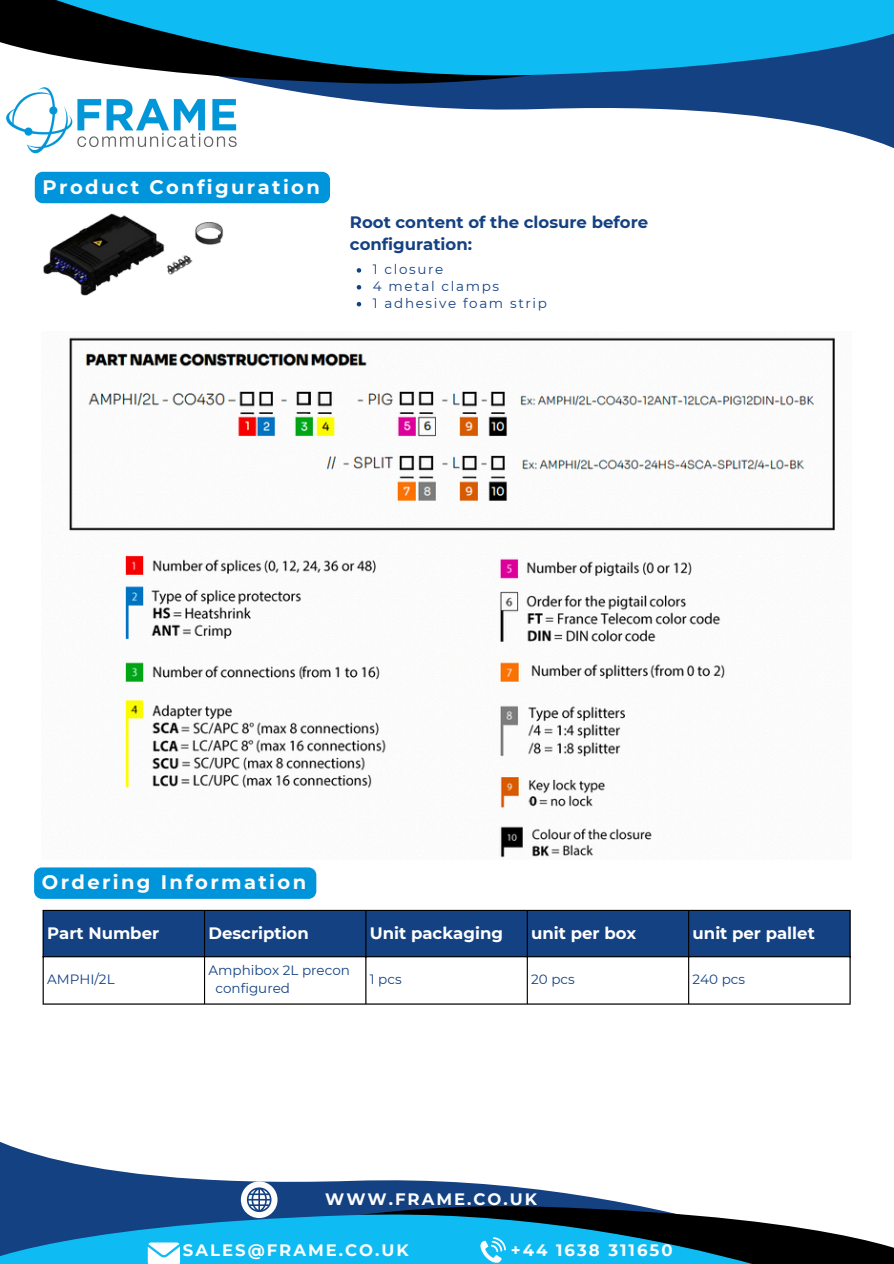
<style>
.page{position:relative;width:894px;height:1264px;background:#fff}
.page>*{position:absolute;margin:0;border:0;box-sizing:border-box;transform-origin:0 0}
.t1{font:700 19.5px "Montserrat";letter-spacing:.12em;color:#fdfdfd}
.t2{font:700 16.5px "Montserrat";color:#fff}
.t3{font:700 16.5px "Montserrat";letter-spacing:.12em;color:#fdfdfd}
.t4{font:700 16.5px/22.5px "Montserrat";color:#144182}
.t5{font:13.5px "Montserrat";color:#144182}
.t6{font:13.5px "Montserrat";letter-spacing:.12em;color:#144182}
</style>
<div class="page">
<svg style="left:305px;top:93px;width:588px;height:55px"></svg>
<div style="left:260px;top:85px;width:633px;height:8px;background:#144182"></div>
<svg style="left:0;top:0;width:893px;height:85px;fill:#0ebbf3"></svg>
<img style="left:6px;top:87px;width:231px;height:67px">
<svg style="left:0;top:1142px;width:584px;height:54px"></svg>
<div style="left:0;top:1196px;width:629px;height:8px;background:#144182"></div>
<svg style="left:0;top:1204px;width:893px;height:59px;fill:#0ebbf3"></svg>
<svg style="left:480px;top:1237px;width:25px;height:26px"></svg>
<svg style="left:148px;top:1242px;width:32px;height:21px"></svg>
<svg style="left:241px;top:1181px;width:36px;height:36px"></svg>
<img style="left:43px;top:213px;width:122px;height:83px">
<img style="left:195px;top:222px;width:28px;height:23px">
<img style="left:166px;top:255px;width:27px;height:20px">
<img style="left:69px;top:337px;width:766px;height:521px">
<div style="left:44px;top:911px;width:805px;height:45px;background:#144182"></div>
<hr style="left:43px;top:911px;width:1px;height:92px;background:#000">
<hr style="left:204px;top:911px;width:1px;height:92px;background:#000">
<hr style="left:365px;top:911px;width:1px;height:92px;background:#000">
<hr style="left:526px;top:911px;width:1px;height:92px;background:#000">
<hr style="left:688px;top:911px;width:1px;height:92px;background:#000">
<hr style="left:849px;top:911px;width:1px;height:92px;background:#000">
<hr style="left:43px;top:909px;width:807px;height:2px;background:#000">
<hr style="left:43px;top:956px;width:807px;height:1px;background:#000">
<hr style="left:43px;top:1003px;width:807px;height:1px;background:#000">
<div style="left:35px;top:172px;width:295px;height:31px;background:#0095db"></div>
<svg style="left:356px;top:268px;width:5px;height:5px"></svg>
<svg style="left:356px;top:285px;width:5px;height:4px"></svg>
<svg style="left:356px;top:302px;width:5px;height:4px"></svg>
<div style="left:34px;top:867px;width:282px;height:31px;background:#0095db"></div>
<p class="t1" style="left:43px;top:175px;width:279px">Product Configuration</p>
<p class="t4" style="left:350px;top:210px;width:300px">Root content of the closure before configuration:</p>
<p class="t6" style="left:373px;top:261px;width:72px">1 closure</p>
<p class="t6" style="left:373px;top:277px;width:128px">4 metal clamps</p>
<p class="t6" style="left:373px;top:294px;width:175px">1 adhesive foam strip</p>
<p class="t1" style="left:42px;top:870px;width:266px">Ordering Information</p>
<p class="t2" style="left:47px;top:923px;width:114px">Part Number</p>
<p class="t2" style="left:208px;top:923px;width:102px">Description</p>
<p class="t2" style="left:370px;top:923px;width:134px">Unit packaging</p>
<p class="t2" style="left:531px;top:923px;width:107px">unit per box</p>
<h1 class="t2" style="left:692px;top:923px;width:124px">unit per pallet</h1>
<p class="t5" style="left:47px;top:971px;width:69px">AMPHI/2L</p>
<p class="t5" style="left:208px;top:962px;width:143px">Amphibox 2L precon</p>
<p class="t5" style="left:215px;top:980px;width:76px">configured</p>
<p class="t5" style="left:370px;top:971px;width:33px">1 pcs</p>
<p class="t5" style="left:531px;top:971px;width:45px">20 pcs</p>
<p class="t5" style="left:692px;top:971px;width:54px">240 pcs</p>
<h1 class="t3" style="left:325px;top:1189px;width:213px">WWW.FRAME.CO.UK</h1>
<p class="t3" style="left:183px;top:1239px;width:227px">SALES@FRAME.CO.UK</p>
<p class="t3" style="left:510px;top:1239px;width:163px">+44 1638 311650</p>
</div>
